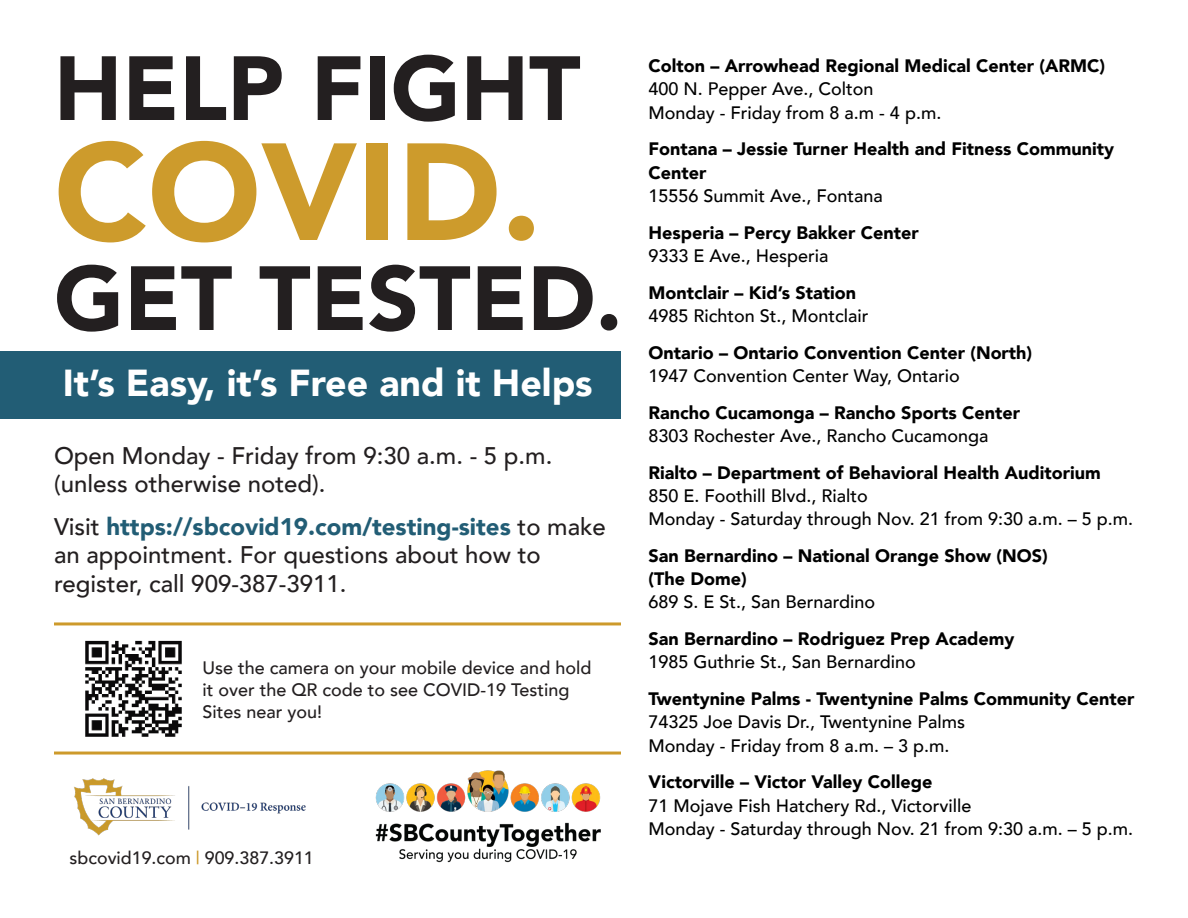
<style>
.page{position:relative;width:1188px;height:918px;background:#fff}
.page>*{position:absolute;margin:0;border:0;box-sizing:border-box;transform-origin:0 0}
.t1{font:900 136.5px "Avenir";color:#cd9b2c}
.t2{font:900 90px "Avenir";color:#231f20}
.t3{font:900 37.5px "Avenir";color:#fff}
.t4{font:500 24px/28.8px "Avenir";color:#231f20}
.t5{font:900 18px/23.2px "Avenir";color:#000}
.t6{font:500 18px/23.2px "Avenir";color:#000}
.t7{font:500 18px/21.6px "Avenir";color:#231f20}
.t8{font:500 17.85px "Avenir";color:#231f20}
.s1{font-weight:900;color:#225d75}
.s2{color:#cd9a2b}
.s3{font-weight:900}
.s4{font-weight:500}
</style>
<div class="page">
<hr style="left:54px;top:752px;width:567px;height:3px;background:#cd9a2b">
<hr style="left:54px;top:622px;width:567px;height:3px;background:#cd9a2b">
<img style="left:85px;top:640px;width:97px;height:97px">
<div style="left:0;top:351px;width:621px;height:67px;background:#225d75"></div>
<img style="left:74px;top:778px;width:232px;height:58px">
<img style="left:375px;top:770px;width:226px;height:93px">
<p class="t2" style="left:54px;top:12px;width:528px">HELP FIGHT</p>
<p class="t1" style="left:54px;top:76px;width:489px">COVID.</p>
<p class="t2" style="left:54px;top:222px;width:570px">GET TESTED.</p>
<p class="t3" style="left:63px;top:350px;width:531px">It’s Easy, it’s Free and it Helps</p>
<p class="t4" style="left:54px;top:440px;width:500px">Open Monday - Friday from 9:30 a.m. - 5 p.m. (unless otherwise noted).</p>
<p class="t4" style="left:54px;top:511px;width:553px">Visit <span class="s1">https://sbcovid19.com/testing-sites</span> to make an appointment. For questions about how to register, call 909-387-3911.</p>
<p class="t7" style="left:202px;top:656px;width:390px">Use the camera on your mobile device and hold it over the QR code to see COVID-19 Testing<br>Sites near you!</p>
<p class="t8" style="left:70px;top:842px;width:246px">sbcovid19.com <span class="s2">|</span> 909.387.3911</p>
<p class="t6" style="left:649px;top:53px;width:458px"><span class="s3">Colton – Arrowhead Regional Medical Center (ARMC)<br></span>400 N. Pepper Ave., Colton<br>Monday - Friday from 8 a.m - 4 p.m.</p>
<p class="t5" style="left:649px;top:137px;width:467px">Fontana – Jessie Turner Health and Fitness Community<br>Center<br><span class="s4">15556 Summit Ave., Fontana</span></p>
<p class="t5" style="left:649px;top:220px;width:272px">Hesperia – Percy Bakker Center<br><span class="s4">9333 E Ave., Hesperia</span></p>
<p class="t6" style="left:649px;top:280px;width:222px"><span class="s3">Montclair – Kid’s Station<br></span>4985 Richton St., Montclair</p>
<p class="t5" style="left:649px;top:340px;width:385px">Ontario – Ontario Convention Center (North)<br><span class="s4">1947 Convention Center Way, Ontario</span></p>
<p class="t5" style="left:649px;top:400px;width:373px">Rancho Cucamonga – Rancho Sports Center<br><span class="s4">8303 Rochester Ave., Rancho Cucamonga</span></p>
<p class="t6" style="left:649px;top:460px;width:486px"><span class="s3">Rialto – Department of Behavioral Health Auditorium<br></span>850 E. Foothill Blvd., Rialto<br>Monday - Saturday through Nov. 21 from 9:30 a.m. – 5 p.m.</p>
<p class="t5" style="left:649px;top:543px;width:401px">San Bernardino – National Orange Show (NOS) (The Dome)<br><span class="s4">689 S. E St., San Bernardino</span></p>
<p class="t5" style="left:649px;top:627px;width:367px">San Bernardino – Rodriguez Prep Academy<br><span class="s4">1985 Guthrie St., San Bernardino</span></p>
<p class="t5" style="left:649px;top:687px;width:487px">Twentynine Palms - Twentynine Palms Community Center</p>
<p class="t6" style="left:649px;top:709px;width:318px">74325 Joe Davis Dr., Twentynine Palms</p>
<p class="t6" style="left:649px;top:733px;width:303px">Monday - Friday from 8 a.m. – 3 p.m.</p>
<p class="t6" style="left:649px;top:769px;width:486px"><span class="s3">Victorville – Victor Valley College<br></span>71 Mojave Fish Hatchery Rd., Victorville<br>Monday - Saturday through Nov. 21 from 9:30 a.m. – 5 p.m.</p>
</div>
